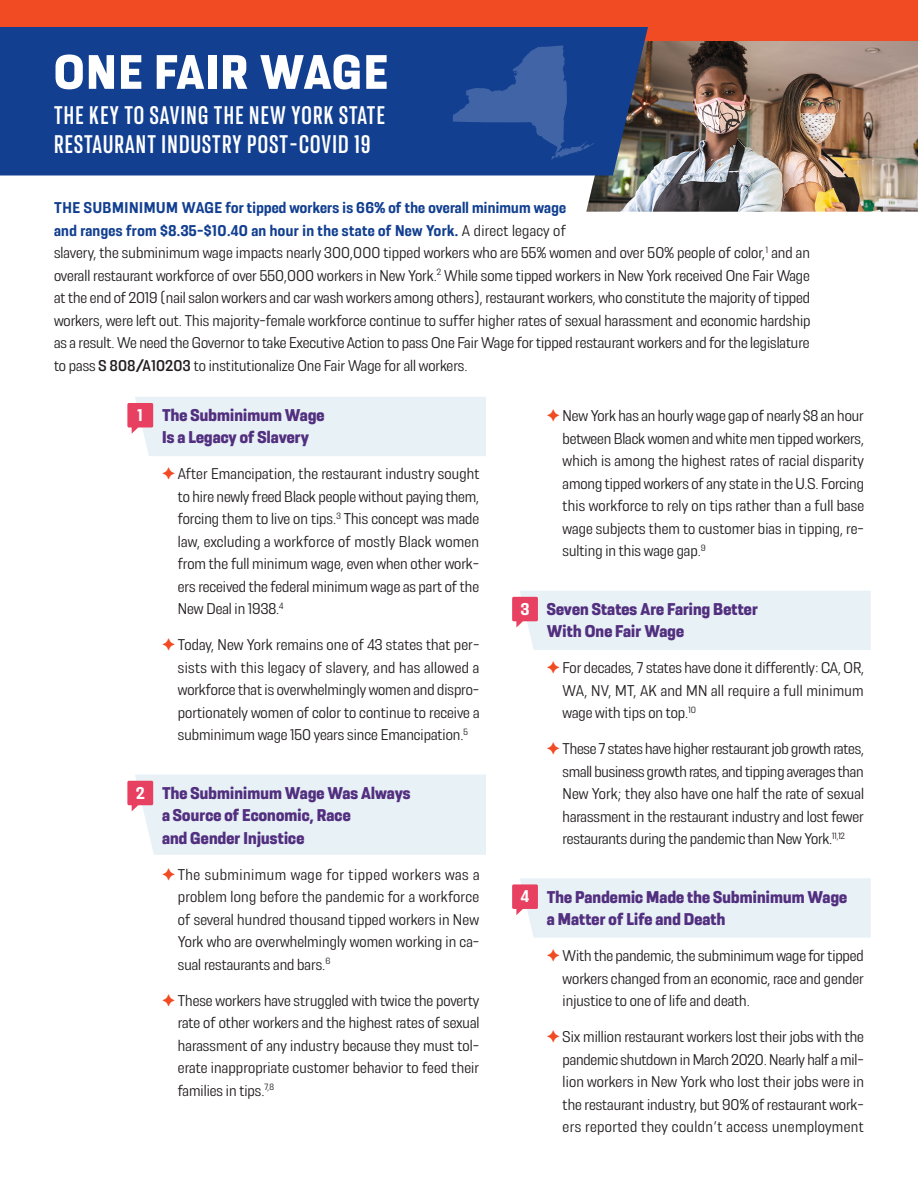
<style>
.page{position:relative;width:918px;height:1188px;background:#fff}
.page>*{position:absolute;margin:0;border:0;box-sizing:border-box;transform-origin:0 0}
.t1{font:51px "Resolve Extrabold Nrw";letter-spacing:.03em;color:#fff}
.t2{font:700 condensed 27px/28.5px "Resolve";letter-spacing:.05em;color:#fff}
.Subhead_1{font:18px/22.5px "Resolve Extrabold Nrw";letter-spacing:.01em;color:#522f7f}
.t3{font:18px "Resolve Bold Nrw";color:#fff}
.t4{font:16.5px/22.5px "Resolve Semilight Nrw";color:#231f20;text-align:justify}
.s1{font-family:"Resolve Bold Nrw";color:#123f90}
.s2{font-family:"Resolve Semibold Nrw"}
.s3{color:#f04b22}
</style>
<div class="page">
<div style="left:127px;top:397px;width:359px;height:59px;background:#e8f2f6"></div>
<div style="left:127px;top:775px;width:359px;height:80px;background:#e8f2f6"></div>
<img style="left:586px;top:40px;width:332px;height:172px">
<div style="left:0;top:0;width:918px;height:40px;background:#f04b22"></div>
<div style="left:0;top:27px;width:648px;height:149px;background:#123f90"></div>
<div style="left:512px;top:591px;width:359px;height:59px;background:#e8f2f6"></div>
<div style="left:512px;top:878px;width:359px;height:60px;background:#e8f2f6"></div>
<svg style="left:453px;top:45px;width:141px;height:115px;background:#234c97"></svg>
<p class="t1" style="left:54px;top:43px;width:336px">ONE FAIR WAGE</p>
<p class="t2" style="left:54px;top:101px;width:332px">THE KEY TO SAVING THE NEW YORK STATE<br>RESTAURANT INDUSTRY POST-COVID 19</p>
<p class="t4" style="left:54px;top:196px;width:758px;text-align:left"><span class="s1">THE SUBMINIMUM WAGE for tipped workers is 66% of the overall minimum wage<br>and ranges from $8.35-$10.40 an hour in the state of New York.</span> A direct legacy of<br>slavery, the subminimum wage impacts nearly 300,000 tipped workers who are 55% women and over 50% people of color,<sup>1</sup> and an overall restaurant workforce of over 550,000 workers in New York.<sup>2</sup> While some tipped workers in New York received One Fair Wage at the end of 2019 (nail salon workers and car wash workers among others), restaurant workers, who constitute the majority of tipped workers, were left out. This majority-female workforce continue to suffer higher rates of sexual harassment and economic hardship as a result. We need the Governor to take Executive Action to pass One Fair Wage for tipped restaurant workers and for the legislature to pass <span class="s2">S 808/A10203</span> to institutionalize One Fair Wage for all workers.</p>
<p class="t3" style="left:138px;top:405px;width:7px">1</p>
<p class="t3" style="left:136px;top:783px;width:10px">2</p>
<p class="Subhead_1" style="left:162px;top:404px;width:164px">The Subminimum Wage<br>Is a Legacy of Slavery</p>
<p class="t4" style="left:178px;top:463px;width:303px;text-indent:-16px"><span class="s3">✦</span> After Emancipation, the restaurant industry sought to hire newly freed Black people without paying them, forcing them to live on tips.<sup>3</sup> This concept was made law, excluding a workforce of mostly Black women from the full minimum wage, even when other work&shy;ers received the federal minimum wage as part of the New Deal in 1938.<sup>4</sup></p>
<p class="t4" style="left:178px;top:634px;width:303px;text-indent:-16px"><span class="s3">✦</span> Today, New York remains one of 43 states that per&shy;sists with this legacy of slavery, and has allowed a workforce that is overwhelmingly women and dispro&shy;portionately women of color to continue to receive a subminimum wage 150 years since Emancipation.<sup>5</sup></p>
<p class="Subhead_1" style="left:162px;top:782px;width:250px">The Subminimum Wage Was Always a Source of Economic, Race<br>and Gender Injustice</p>
<p class="t4" style="left:178px;top:863px;width:303px;text-indent:-16px"><span class="s3">✦</span> The subminimum wage for tipped workers was a problem long before the pandemic for a workforce of several hundred thousand tipped workers in New York who are overwhelmingly women working in ca&shy;sual restaurants and bars.<sup>6</sup></p>
<p class="t4" style="left:178px;top:989px;width:303px;text-indent:-16px"><span class="s3">✦</span> These workers have struggled with twice the poverty rate of other workers and the highest rates of sexual harassment of any industry because they must tol&shy;erate inappropriate customer behavior to feed their families in tips.<sup>7,8</sup></p>
<p class="t3" style="left:521px;top:599px;width:10px">3</p>
<p class="t3" style="left:521px;top:886px;width:10px">4</p>
<p class="t4" style="left:563px;top:404px;width:303px;text-indent:-16px"><span class="s3">✦</span> New York has an hourly wage gap of nearly $8 an hour between Black women and white men tipped workers, which is among the highest rates of racial disparity among tipped workers of any state in the U.S. Forcing this workforce to rely on tips rather than a full base wage subjects them to customer bias in tipping, re&shy;sulting in this wage gap.<sup>9</sup></p>
<p class="Subhead_1" style="left:547px;top:597px;width:213px">Seven States Are Faring Better<br>With One Fair Wage</p>
<p class="t4" style="left:563px;top:656px;width:303px;text-indent:-16px"><span class="s3">✦</span> For decades, 7 states have done it differently: CA, OR, WA, NV, MT, AK and MN all require a full minimum wage with tips on top.<sup>10</sup></p>
<p class="t4" style="left:563px;top:737px;width:303px;text-indent:-16px"><span class="s3">✦</span> These 7 states have higher restaurant job growth rates, small business growth rates, and tipping averages than New York; they also have one half the rate of sexual harassment in the restaurant industry and lost fewer restaurants during the pandemic than New York.<sup>11,12</sup></p>
<p class="Subhead_1" style="left:547px;top:885px;width:302px">The Pandemic Made the Subminimum Wage a Matter of Life and Death</p>
<p class="t4" style="left:563px;top:944px;width:303px;text-indent:-16px"><span class="s3">✦</span> With the pandemic, the subminimum wage for tipped workers changed from an economic, race and gender injustice to one of life and death.</p>
<p class="t4" style="left:563px;top:1025px;width:303px;text-indent:-16px"><span class="s3">✦</span> Six million restaurant workers lost their jobs with the pandemic shutdown in March 2020. Nearly half a mil&shy;lion workers in New York who lost their jobs were in the restaurant industry, but 90% of restaurant work&shy;ers reported they couldn’t access unemployment</p>
</div>
